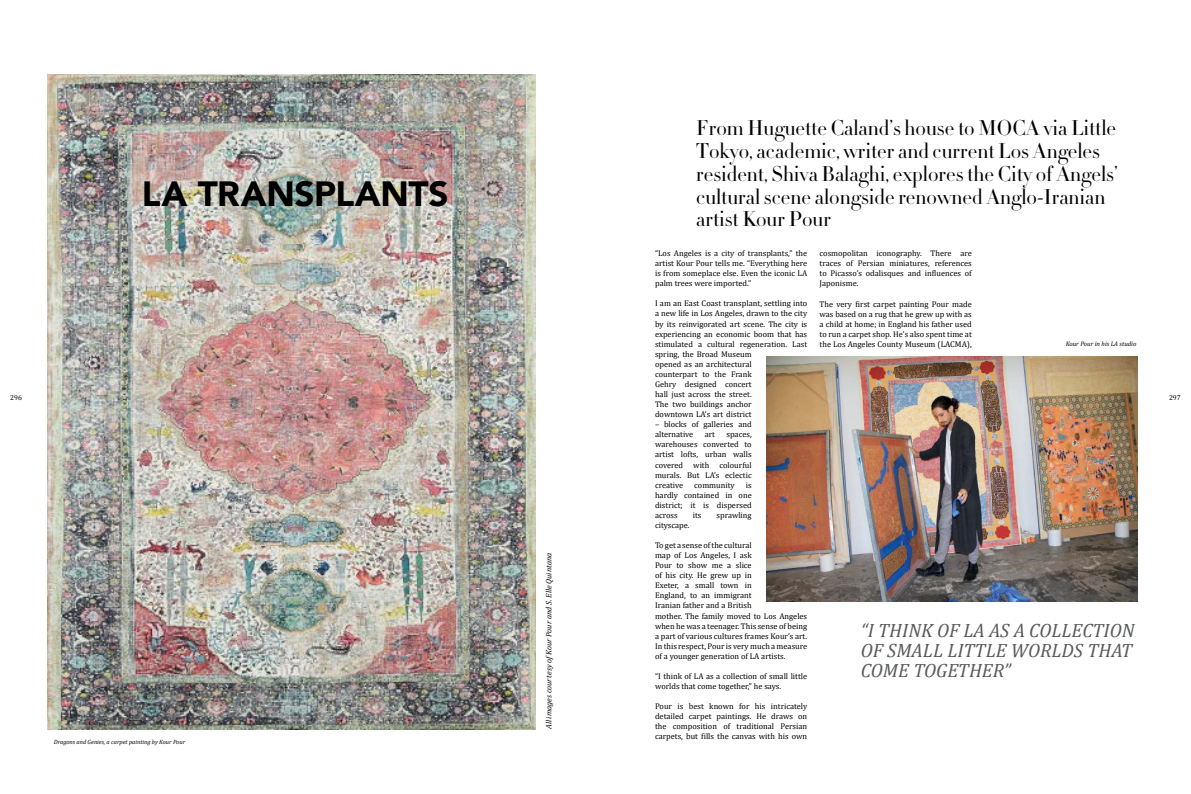
<style>
.page{position:relative;width:1191px;height:794px;background:#fff}
.page>*{position:absolute;margin:0;border:0;box-sizing:border-box;transform-origin:0 0}
.t1{font:900 35px "Avenir";letter-spacing:-.015em;color:#000}
.t2{font:21px/22.8px "Didot HTF L24 Light";color:#000}
.t3{font:italic 19.25px/20.1px "Cambria";color:#58595b}
.t4{font:8.31px/10.1px "Cambria";color:#000;text-align:justify}
.t5{font:italic 7.88px "Cambria";color:#000}
.t6{font:7px "Cambria";color:#000}
.t7{font:italic 6.56px "Cambria";color:#000}
.t8{font:italic 6.12px "Cambria";color:#000}
</style>
<div class="page">
<img style="left:48px;top:75px;width:488px;height:654px">
<img style="left:766px;top:357px;width:371px;height:244px">
<h2 class="t2" style="left:696px;top:118px;width:423px">From Huguette Caland’s house to MOCA via Little Tokyo, academic, writer and current Los Angeles resident, Shiva Balaghi, explores the City of Angels’ cultural scene alongside renowned Anglo-Iranian artist Kour Pour</h2>
<p class="t4" style="left:655px;top:248px;width:154px">“Los Angeles is a city of transplants,” the artist Kour Pour tells me. “Everything here is from someplace else. Even the iconic LA palm trees were imported.”</p>
<p class="t4" style="left:655px;top:298px;width:154px;text-align:left">I am an East Coast transplant, settling into a new life in Los Angeles, drawn to the city by its reinvigorated art scene. The city is experiencing an economic boom that has stimulated a cultural regeneration. Last spring, the Broad Museum<br>opened as an architectural<br>counterpart to the Frank<br>Gehry designed concert<br>hall just across the street.<br>The two buildings anchor<br>downtown LA’s art district</p>
<p class="t4" style="left:655px;top:419px;width:98px">– blocks of galleries and alternative</p>
<h1 class="t1" style="left:142px;top:163px;width:308px">LA TRANSPLANTS</h1>
<p class="t4" style="left:819px;top:248px;width:154px">cosmopolitan iconography. There are traces of Persian miniatures, references to Picasso’s odalisques and influences of Japonisme.</p>
<p class="t4" style="left:819px;top:299px;width:154px">The very first carpet painting Pour made was based on a rug that he grew up with as a child at home; in England his father used to run a carpet shop. He’s also spent time at the Los Angeles County Museum (LACMA),</p>
<p class="t7" style="left:1065px;top:339px;width:72px">Kour Pour in his LA studio</p>
<p class="t6" style="left:10px;top:393px;width:13px">296</p>
<p class="t6" style="left:1169px;top:393px;width:13px">297</p>
<p class="t4" style="left:704px;top:429px;width:12px">art</p>
<p class="t4" style="left:655px;top:429px;width:98px;text-indent:71px">spaces, warehouses converted to artist lofts, urban walls covered with colourful murals. But LA’s eclectic creative</p>
<p class="t4" style="left:655px;top:480px;width:98px;text-indent:91px">is hardly contained in one district; it is dispersed across</p>
<p class="t4" style="left:694px;top:480px;width:42px">community</p>
<p class="t4" style="left:693px;top:510px;width:10px">its</p>
<p class="t4" style="left:716px;top:510px;width:37px">sprawling</p>
<p class="t8" style="left:54px;top:737px;width:133px">Dragons and Genies, a carpet painting by Kour Pour</p>
<p class="t5" style="left:543px;top:729px;width:178px;rotate:-90deg">All images courtesy ofKour Pour and S. Elle Quintana</p>
<p class="t4" style="left:655px;top:520px;width:36px">cityscape.</p>
<p class="t4" style="left:655px;top:540px;width:154px;text-align:left">To get a sense of the cultural<br>map of Los Angeles, I ask<br>Pour to show me a slice<br>of his city. He grew up in<br>Exeter, a small town in<br>England, to an immigrant<br>Iranian father and a British<br>mother. The family moved to Los Angeles when he was a teenager. This sense of being a part of various cultures frames Kour’s art.<br>In this respect, Pour is very much a measure of a younger generation of LA artists.</p>
<p class="t4" style="left:655px;top:671px;width:154px">“I think of LA as a collection of small little worlds that come together,” he says.</p>
<p class="t4" style="left:655px;top:701px;width:154px">Pour is best known for his intricately detailed carpet paintings. He draws on the composition of traditional Persian carpets, but fills the canvas with his own</p>
<h3 class="t3" style="left:860px;top:619px;width:275px">“I think of la as a collection of small little worlds that come together”</h3>
</div>
